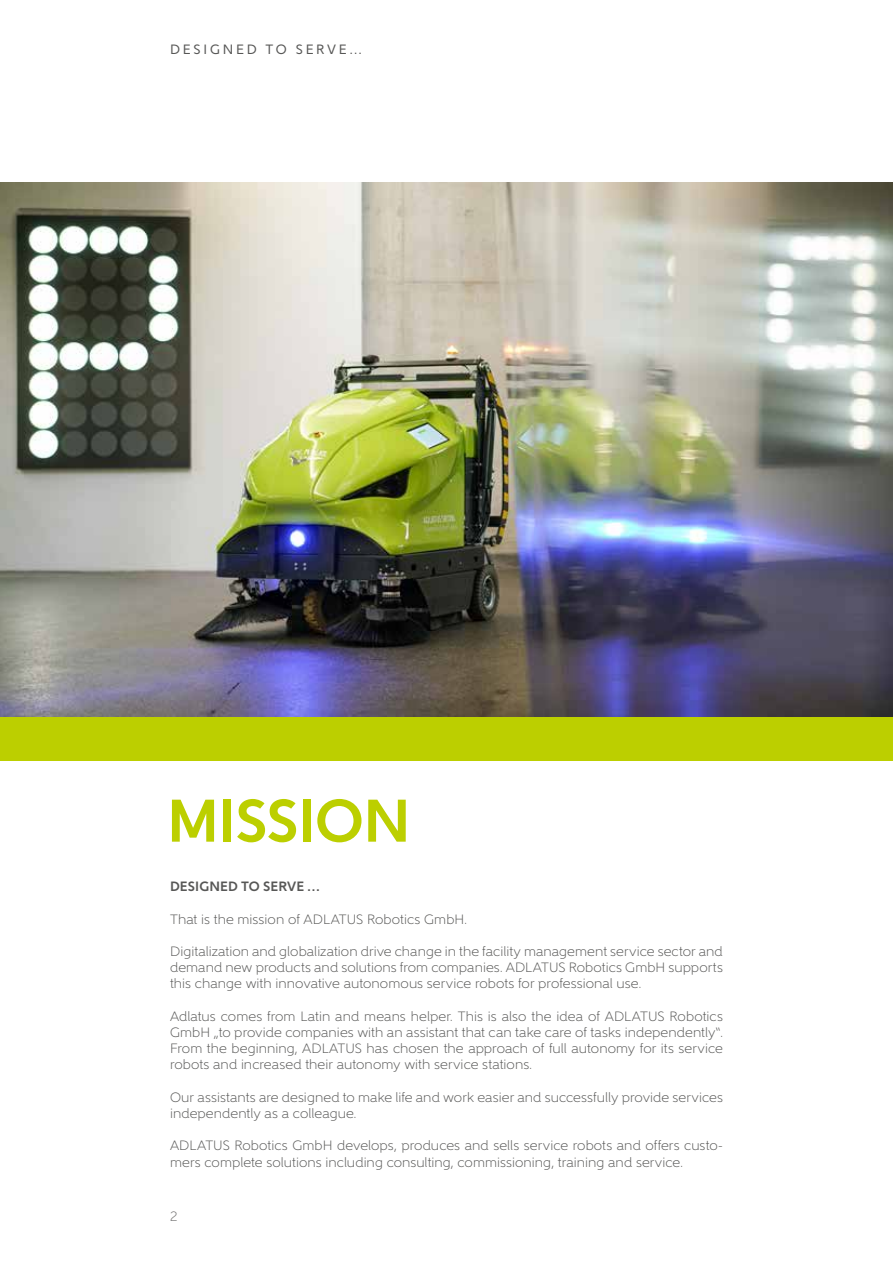
<style>
.page{position:relative;width:893px;height:1263px;background:#fff}
.page>*{position:absolute;margin:0;border:0;box-sizing:border-box;transform-origin:0 0}
.t1{font:700 60px "Gentleman 800";letter-spacing:-.01em;color:#bccf00}
.t2{font:300 13.5px/16.2px "Gentleman 400";letter-spacing:.005em;color:#575756;text-align:justify}
.t3{font:700 13.5px "Gentleman 800";letter-spacing:.01em;color:#575756}
.t4{font:13.5px "Gentleman 600";letter-spacing:.205em;color:#575756}
.t5{font:300 13.5px "Gentleman 400";color:#706f6f}
</style>
<div class="page">
<img style="left:0;top:183px;width:893px;height:535px">
<div style="left:0;top:718px;width:893px;height:42px;background:#bccf00"></div>
<p class="t4" style="left:170px;top:41px;width:193px">DESIGNED TO SERVE…</p>
<h1 class="t1" style="left:167px;top:784px;width:245px">MISSION</h1>
<p class="t3" style="left:170px;top:878px;width:151px">DESIGNED TO SERVE ...</p>
<p class="t2" style="left:170px;top:911px;width:298px">That is the mission of ADLATUS Robotics GmbH.</p>
<p class="t2" style="left:170px;top:943px;width:554px">Digitalization and globalization drive change in the facility management service sector and demand new products and solutions from companies. ADLATUS Robotics GmbH supports this change with innovative autonomous service robots for professional use.</p>
<p class="t2" style="left:170px;top:1008px;width:554px">Adlatus comes from Latin and means helper. This is also the idea of ADLATUS Robotics GmbH „to provide companies with an assistant that can take care of tasks independently“.<br>From the beginning, ADLATUS has chosen the approach of full autonomy for its service robots and increased their autonomy with service stations.</p>
<p class="t2" style="left:170px;top:1089px;width:554px">Our assistants are designed to make life and work easier and successfully provide services independently as a colleague.</p>
<p class="t2" style="left:170px;top:1137px;width:554px">ADLATUS Robotics GmbH develops, produces and sells service robots and offers custo&shy;mers complete solutions including consulting, commissioning, training and service.</p>
<p class="t5" style="left:170px;top:1208px;width:9px">2</p>
</div>
